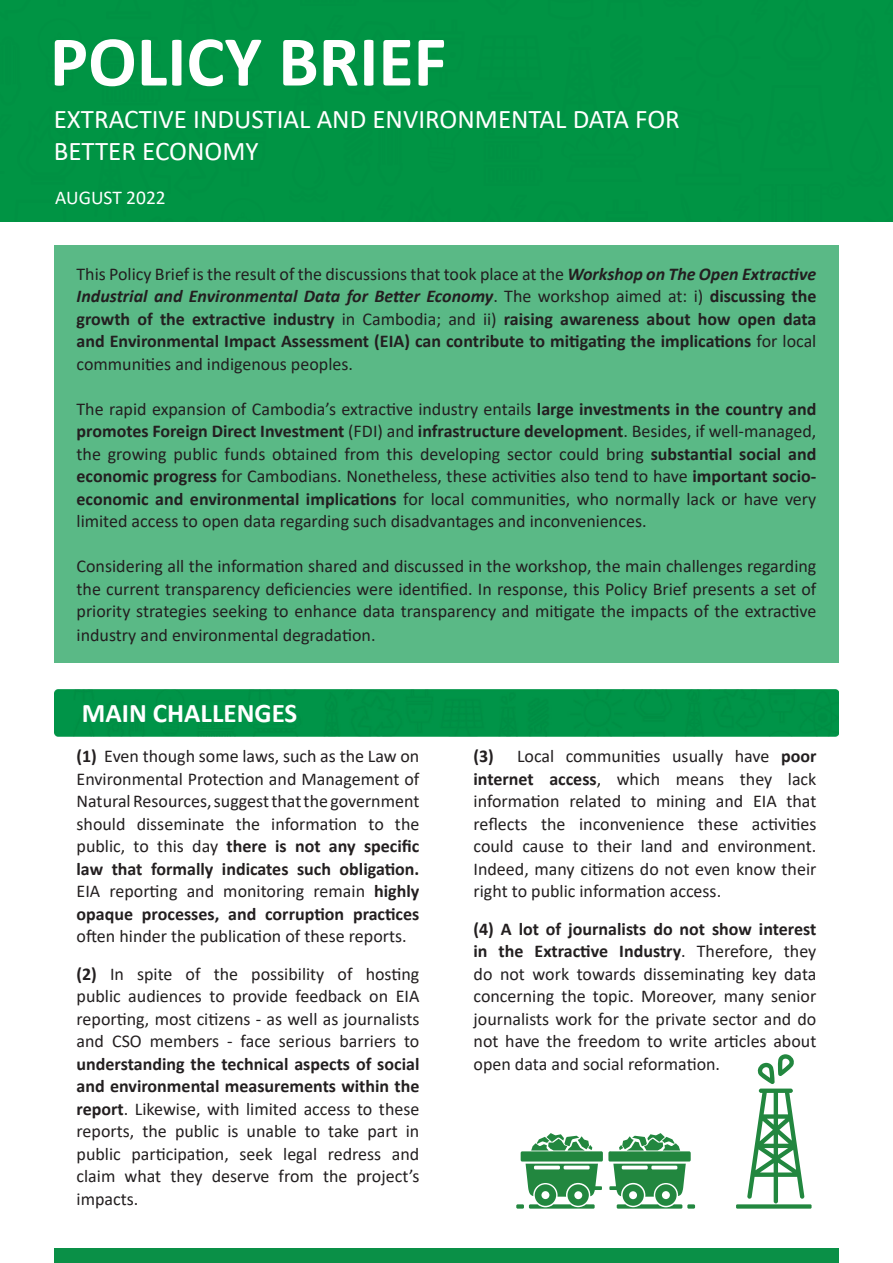
<style>
.page{position:relative;width:893px;height:1263px;background:#fff}
.page>*{position:absolute;margin:0;border:0;box-sizing:border-box;transform-origin:0 0}
.t1{font:700 72px "Calibri";color:#fff}
.t2{font:27px "Calibri";color:#fff}
.t3{font:700 27px "Calibri";color:#fff}
.t4{font:19.5px "Calibri";color:#fff}
.t5{font:18px/22.5px "Calibri";color:#231f20;text-align:justify}
.t6{font:700 18px/22.5px "Calibri";color:#231f20;text-align:justify}
.s1{font-weight:400}
.s2{font-style:italic}
.s3{font-weight:700}
</style>
<div class="page">
<div style="left:54px;top:1249px;width:785px;height:14px;background:#0a9047"></div>
<div style="left:0;top:0;width:893px;height:222px;background:#009444"></div>
<div style="left:54px;top:245px;width:785px;height:418px;background:#5ab986"></div>
<div style="left:54px;top:689px;width:785px;height:47px;background:#009448"></div>
<svg style="left:736px;top:1204px;width:76px;height:4px"></svg>
<svg style="left:747px;top:1054px;width:57px;height:149px"></svg>
<svg style="left:516px;top:1133px;width:179px;height:75px"></svg>
<p class="t1" style="left:50px;top:11px;width:398px">POLICY BRIEF</p>
<p class="t2" style="left:54px;top:100px;width:628px">EXTRACTIVE INDUSTIAL AND ENVIRONMENTAL DATA FOR</p>
<p class="t2" style="left:54px;top:132px;width:206px">BETTER ECONOMY</p>
<p class="t4" style="left:55px;top:184px;width:112px">AUGUST 2022</p>
<p class="t6" style="left:77px;top:262px;width:741px"><span class="s1">This Policy Brief is the result of the discussions that took place at the</span> <span class="s2">Workshop on The Open Extractive Industrial and Environmental Data for Better Economy</span><span class="s1">. The workshop aimed at: i)</span> discussing the growth of the extractive industry <span class="s1">in Cambodia; and ii)</span> raising awareness about how open data and Environmental Impact Assessment (EIA) can contribute to mitigating the implications <span class="s1">for local communities and indigenous peoples.</span></p>
<p class="t5" style="left:77px;top:397px;width:741px">The rapid expansion of Cambodia’s extractive industry entails <span class="s3">large investments in the country and promotes Foreign Direct Investment</span> (FDI) and <span class="s3">infrastructure development</span>. Besides, if well-managed, the growing public funds obtained from this developing sector could bring <span class="s3">substantial social and economic progress</span> for Cambodians. Nonetheless, these activities also tend to have <span class="s3">important socio&shy;economic and environmental implications</span> for local communities, who normally lack or have very limited access to open data regarding such disadvantages and inconveniences.</p>
<p class="t5" style="left:77px;top:554px;width:741px;line-height:23px">Considering all the information shared and discussed in the workshop, the main challenges regarding the current transparency deficiencies were identified. In response, this Policy Brief presents a set of priority strategies seeking to enhance data transparency and mitigate the impacts of the extractive industry and environmental degradation.</p>
<p class="t3" style="left:82px;top:694px;width:217px">MAIN CHALLENGES</p>
<p class="t5" style="left:77px;top:744px;width:344px"><span class="s3">(1)</span> Even though some laws, such as the Law on Environmental Protection and Management of Natural Resources, suggest that the government should disseminate the information to the public, to this day <span class="s3">there is not any specific law that formally indicates such obligation.<br></span>EIA reporting and monitoring remain <span class="s3">highly opaque processes, and corruption practices </span>often hinder the publication of these reports.</p>
<p class="t5" style="left:77px;top:962px;width:344px"><span class="s3">(2)</span> In spite of the possibility of hosting public audiences to provide feedback on EIA reporting, most citizens - as well as journalists and CSO members - face serious barriers to <span class="s3">understanding the technical aspects of social and environmental measurements within the report</span>. Likewise, with limited access to these reports, the public is unable to take part in public participation, seek legal redress and claim what they deserve from the project’s impacts.</p>
<p class="t5" style="left:474px;top:744px;width:344px"><span class="s3">(3)</span> Local communities usually have <span class="s3">poor internet access</span>, which means they lack information related to mining and EIA that reflects the inconvenience these activities could cause to their land and environment.<br>Indeed, many citizens do not even know their right to public information access.</p>
<p class="t5" style="left:474px;top:917px;width:344px"><span class="s3">(4) A lot of journalists do not show interest in the Extractive Industry</span>. Therefore, they do not work towards disseminating key data concerning the topic. Moreover, many senior journalists work for the private sector and do not have the freedom to write articles about open data and social reformation.</p>
</div>
